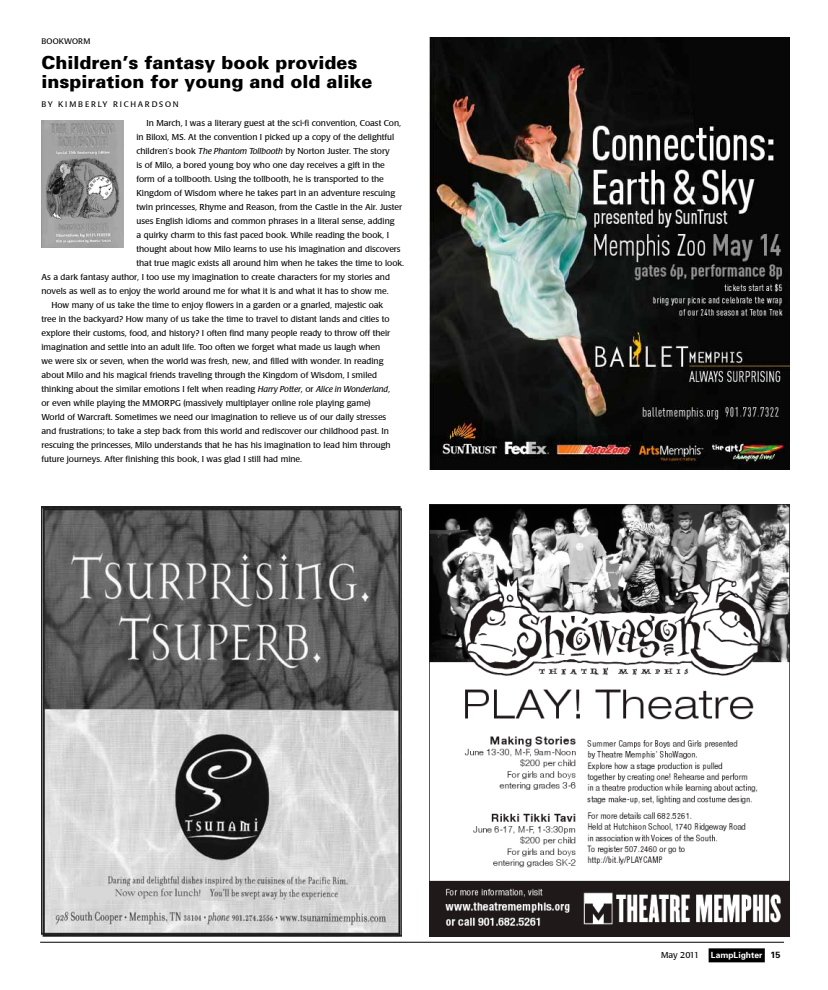
<style>
.page{position:relative;width:828px;height:990px;background:#fff}
.page>*{position:absolute;margin:0;border:0;box-sizing:border-box;transform-origin:0 0}
.t1{font:900 18px/19px "Univers";color:#000}
.t2{font:8.5px "Poppl Laudatio";color:#000}
.t3{font:700 8.5px "Univers";color:#fff}
.t4{font:8px "Poppl Laudatio";letter-spacing:.02em;color:#000}
.s1{font-style:italic}
.s2{font-size:9px;color:#000}
</style>
<div class="page">
<hr style="left:40px;top:942px;width:744px;height:1px;background:#000">
<div style="left:709px;top:948px;width:56px;height:14px;background:#000"></div>
<img style="left:430px;top:505px;width:360px;height:432px">
<img style="left:42px;top:506px;width:359px;height:430px">
<img style="left:42px;top:120px;width:82px;height:128px">
<img style="left:430px;top:37px;width:360px;height:432px">
<p class="t4" style="left:42px;top:36px;width:50px">BOOKWORM</p>
<h1 class="t1" style="left:42px;top:52px;width:332px">Children’s fantasy book provides inspiration for young and old alike</h1>
<p class="t4" style="left:42px;top:99px;width:31px">By Kimberly</p>
<p class="t4" style="left:113px;top:99px;width:15px">Richardson</p>
<p class="t2" style="left:147px;top:118px;width:256px">In March, I was a literary guest at the sci-fi convention, Coast Con,</p>
<p class="t2" style="left:137px;top:132px;width:259px">in Biloxi, MS. At the convention I picked up a copy of the delightful</p>
<p class="t2" style="left:137px;top:146px;width:255px">children’s book <span class="s1">The Phantom Tollbooth</span> by Norton Juster. The story</p>
<p class="t2" style="left:137px;top:160px;width:250px">is of Milo, a bored young boy who one day receives a gift in the</p>
<p class="t2" style="left:137px;top:174px;width:249px">form of a tollbooth. Using the tollbooth, he is transported to the</p>
<p class="t2" style="left:137px;top:188px;width:260px">Kingdom of Wisdom where he takes part in an adventure rescuing</p>
<p class="t2" style="left:137px;top:202px;width:267px">twin princesses, Rhyme and Reason, from the Castle in the Air. Juster</p>
<p class="t2" style="left:137px;top:216px;width:260px">uses English idioms and common phrases in a literal sense, adding</p>
<p class="t2" style="left:137px;top:230px;width:254px">a quirky charm to this fast paced book. While reading the book, I</p>
<p class="t2" style="left:137px;top:244px;width:266px">thought about how Milo learns to use his imagination and discovers</p>
<p class="t2" style="left:137px;top:258px;width:269px">that true magic exists all around him when he takes the time to look.</p>
<p class="t2" style="left:42px;top:272px;width:350px">As a dark fantasy author, I too use my imagination to create characters for my stories and</p>
<p class="t2" style="left:42px;top:286px;width:349px">novels as well as to enjoy the world around me for what it is and what it has to show me.</p>
<p class="t2" style="left:52px;top:300px;width:333px">How many of us take the time to enjoy flowers in a garden or a gnarled, majestic oak</p>
<p class="t2" style="left:42px;top:314px;width:350px">tree in the backyard? How many of us take the time to travel to distant lands and cities to</p>
<p class="t2" style="left:42px;top:328px;width:350px">explore their customs, food, and history? I often find many people ready to throw off their</p>
<p class="t2" style="left:42px;top:342px;width:340px">imagination and settle into an adult life. Too often we forget what made us laugh when</p>
<p class="t2" style="left:42px;top:356px;width:343px">we were six or seven, when the world was fresh, new, and filled with wonder. In reading</p>
<p class="t2" style="left:42px;top:370px;width:337px">about Milo and his magical friends traveling through the Kingdom of Wisdom, I smiled</p>
<p class="t2" style="left:42px;top:384px;width:350px">thinking about the similar emotions I felt when reading <span class="s1">Harry Potter</span>, or <span class="s1">Alice in Wonderland</span>,</p>
<p class="t2" style="left:42px;top:398px;width:331px">or even while playing the MMORPG (massively multiplayer online role playing game)</p>
<p class="t2" style="left:42px;top:412px;width:346px">World of Warcraft. Sometimes we need our imagination to relieve us of our daily stresses</p>
<p class="t2" style="left:42px;top:426px;width:349px">and frustrations; to take a step back from this world and rediscover our childhood past. In</p>
<p class="t2" style="left:42px;top:440px;width:351px">rescuing the princesses, Milo understands that he has his imagination to lead him through</p>
<p class="t2" style="left:42px;top:454px;width:262px">future journeys. After finishing this book, I was glad I still had mine.</p>
<p class="t2" style="left:661px;top:951px;width:40px">May 2011</p>
<p class="t3" style="left:711px;top:950px;width:71px">LampLighter <span class="s2">15</span></p>
</div>
